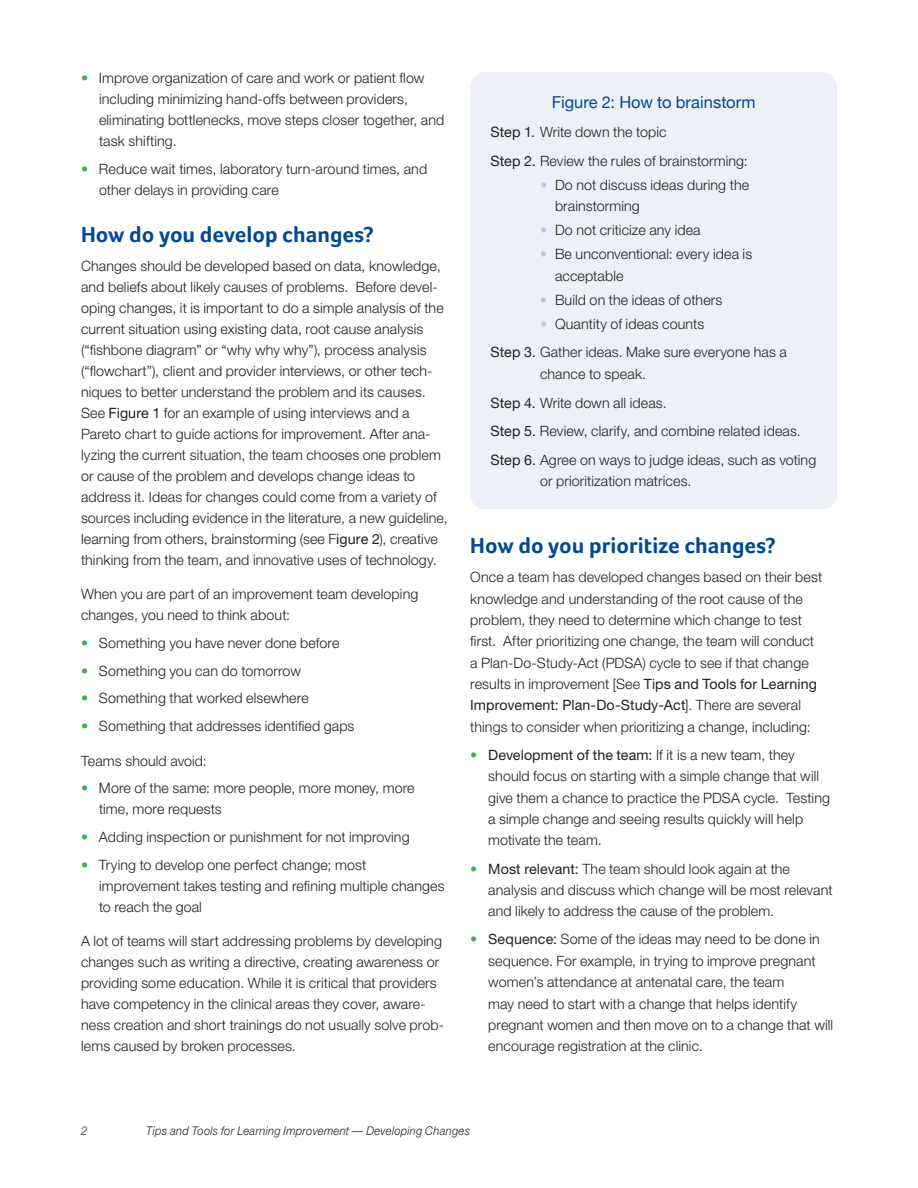
<style>
.page{position:relative;width:918px;height:1188px;background:#fff}
.page>*{position:absolute;margin:0;border:0;box-sizing:border-box;transform-origin:0 0}
.body_text_10_14{font:700 22.5px "Foco";color:#014990}
.body_text_10_14-2{font:16.5px "Helvetica Neue";letter-spacing:.005em;color:#014990}
.body_text_10_14-3{font:300 14.25px/21px "Helvetica Neue";letter-spacing:.01em;color:#231f20}
.body_text_10_14_inde{font:300 14.25px/21.3px "Helvetica Neue";letter-spacing:.01em;color:#231f20}
.t1{font:italic 300 12px "Helvetica Neue";letter-spacing:.025em;color:#231f20;scale:.93 1}
.s1{color:#40ae49}
.s2{font-weight:400}
.s3{color:#afcae9}
</style>
<div class="page">
<div style="left:470px;top:72px;width:367px;height:437px;background:#edf0f7;border-radius:15px"></div>
<p class="body_text_10_14_inde" style="left:99px;top:67px;width:347px;text-indent:-18px"><span class="s1">•</span> Improve organization of care and work or patient flow including minimizing hand-offs between providers, eliminating bottlenecks, move steps closer together, and task shifting.</p>
<p class="body_text_10_14_inde" style="left:99px;top:158px;width:330px;text-indent:-18px"><span class="s1">•</span> Reduce wait times, laboratory turn-around times, and other delays in providing care</p>
<p class="body_text_10_14" style="left:81px;top:221px;width:294px">How do you develop changes?</p>
<p class="body_text_10_14-3" style="left:81px;top:255px;width:368px">Changes should be developed based on data, knowledge, and beliefs about likely causes of problems. Before devel&shy;oping changes, it is important to do a simple analysis of the current situation using existing data, root cause analysis (“fishbone diagram” or “why why why”), process analysis (“flowchart”), client and provider interviews, or other tech&shy;niques to better understand the problem and its causes.<br>See <span class="s2">Figure 1</span> for an example of using interviews and a Pareto chart to guide actions for improvement. After ana&shy;lyzing the current situation, the team chooses one problem or cause of the problem and develops change ideas to address it. Ideas for changes could come from a variety of sources including evidence in the literature, a new guideline, learning from others, brainstorming (see F<span class="s2">igure 2</span>), creative thinking from the team, and innovative uses of technology.</p>
<p class="body_text_10_14-3" style="left:81px;top:583px;width:339px">When you are part of an improvement team developing changes, you need to think about:</p>
<p class="body_text_10_14_inde" style="left:81px;top:632px;width:260px"><span class="s1">•</span> Something you have never done before</p>
<p class="body_text_10_14_inde" style="left:81px;top:660px;width:221px"><span class="s1">•</span> Something you can do tomorrow</p>
<p class="body_text_10_14_inde" style="left:81px;top:687px;width:229px"><span class="s1">•</span> Something that worked elsewhere</p>
<p class="body_text_10_14_inde" style="left:81px;top:715px;width:275px"><span class="s1">•</span> Something that addresses identified gaps</p>
<p class="body_text_10_14-3" style="left:81px;top:750px;width:127px">Teams should avoid:</p>
<p class="body_text_10_14_inde" style="left:99px;top:777px;width:317px;text-indent:-18px"><span class="s1">•</span> More of the same: more people, more money, more time, more requests</p>
<p class="body_text_10_14_inde" style="left:81px;top:826px;width:330px"><span class="s1">•</span> Adding inspection or punishment for not improving</p>
<p class="body_text_10_14_inde" style="left:99px;top:854px;width:347px;text-indent:-18px"><span class="s1">•</span> Trying to develop one perfect change; most improvement takes testing and refining multiple changes to reach the goal</p>
<p class="body_text_10_14-3" style="left:81px;top:930px;width:365px">A lot of teams will start addressing problems by developing changes such as writing a directive, creating awareness or providing some education. While it is critical that providers have competency in the clinical areas they cover, aware&shy;ness creation and short trainings do not usually solve prob&shy;lems caused by broken processes.</p>
<p class="body_text_10_14-2" style="left:552px;top:92px;width:205px">Figure 2: How to brainstorm</p>
<p class="body_text_10_14-3" style="left:490px;top:121px;width:178px"><span class="s2">Step 1.</span> Write down the topic</p>
<p class="body_text_10_14-3" style="left:490px;top:150px;width:259px"><span class="s2">Step 2.</span> Review the rules of brainstorming:</p>
<p class="body_text_10_14-3" style="left:555px;top:173px;width:196px;line-height:21.8px;text-indent:-15px"><span class="s3">•</span> Do not discuss ideas during the brainstorming</p>
<p class="body_text_10_14-3" style="left:540px;top:219px;width:162px"><span class="s3">•</span> Do not criticize any idea</p>
<p class="body_text_10_14-3" style="left:555px;top:243px;width:199px;line-height:21.8px;text-indent:-15px"><span class="s3">•</span> Be unconventional: every idea is acceptable</p>
<p class="body_text_10_14-3" style="left:540px;top:289px;width:184px"><span class="s3">•</span> Build on the ideas of others</p>
<p class="body_text_10_14-3" style="left:540px;top:313px;width:166px"><span class="s3">•</span> Quantity of ideas counts</p>
<p class="body_text_10_14-3" style="left:540px;top:341px;width:248px;line-height:21.8px;text-indent:-50px"><span class="s2">Step 3.</span> Gather ideas. Make sure everyone has a chance to speak.</p>
<p class="body_text_10_14-3" style="left:490px;top:392px;width:178px"><span class="s2">Step 4.</span> Write down all ideas.</p>
<p class="body_text_10_14-3" style="left:490px;top:420px;width:312px"><span class="s2">Step 5.</span> Review, clarify, and combine related ideas.</p>
<p class="body_text_10_14-3" style="left:540px;top:448px;width:278px;line-height:21.8px;text-indent:-50px"><span class="s2">Step 6.</span> Agree on ways to judge ideas, such as voting or prioritization matrices.</p>
<p class="body_text_10_14" style="left:470px;top:532px;width:307px">How do you prioritize changes?</p>
<p class="body_text_10_14-3" style="left:470px;top:566px;width:354px">Once a team has developed changes based on their best knowledge and understanding of the root cause of the problem, they need to determine which change to test first. After prioritizing one change, the team will conduct a Plan-Do-Study-Act (PDSA) cycle to see if that change results in improvement [See <span class="s2">Tips and Tools for Learning Improvement: Plan-Do-Study-Act</span>]. There are several things to consider when prioritizing a change, including:</p>
<p class="body_text_10_14_inde" style="left:488px;top:744px;width:343px;text-indent:-18px"><span class="s1">•</span> <span class="s2">Development of the team:</span> If it is a new team, they should focus on starting with a simple change that will give them a chance to practice the PDSA cycle. Testing a simple change and seeing results quickly will help motivate the team.</p>
<p class="body_text_10_14_inde" style="left:488px;top:858px;width:346px;text-indent:-18px"><span class="s1">•</span> <span class="s2">Most relevant:</span> The team should look again at the analysis and discuss which change will be most relevant and likely to address the cause of the problem.</p>
<p class="body_text_10_14_inde" style="left:488px;top:928px;width:346px;text-indent:-18px"><span class="s1">•</span> <span class="s2">Sequence:</span> Some of the ideas may need to be done in sequence. For example, in trying to improve pregnant women’s attendance at antenatal care, the team<br>may need to start with a change that helps identify pregnant women and then move on to a change that will encourage registration at the clinic.</p>
<p class="t1" style="left:81px;top:1123px;width:8px">2</p>
<p class="t1" style="left:146px;top:1123px;width:350px">Tips and Tools for Learning Improvement — Developing Changes</p>
</div>
